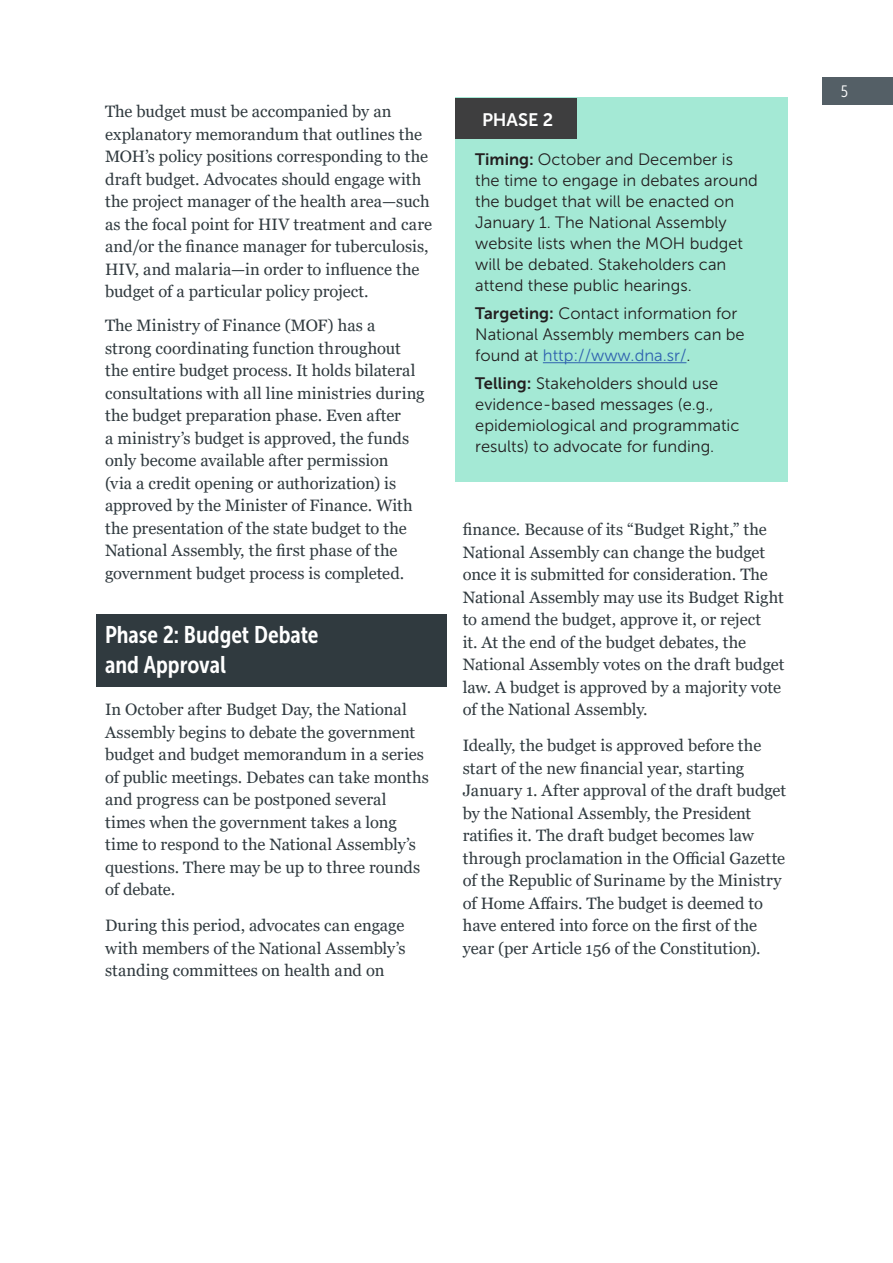
<style>
.page{position:relative;width:893px;height:1263px;background:#fff}
.page>*{position:absolute;margin:0;border:0;box-sizing:border-box;transform-origin:0 0}
.t1{font:24px/30px "Museo Sans Cond 700";color:#fff}
.t2{font:18px "Museo Sans 700";letter-spacing:-.005em;color:#fff}
.Body{font:16.5px/22.5px "Georgia";color:#303a3f}
.Box_text_dark{font:16.5px/21px "Museo Sans 300";color:#231f20}
.t3{font:16.5px "Museo Sans Cond 300";color:#fff}
.s1{font-family:"Museo Sans 700"}
.s2{color:#3063af}
</style>
<div class="page">
<div style="left:96px;top:614px;width:351px;height:72px;background:#303a3f"></div>
<div style="left:455px;top:97px;width:333px;height:385px;background:#a4e9d5"></div>
<hr style="left:543px;top:362px;width:143px;height:1px;background:#3063af">
<div style="left:455px;top:99px;width:121px;height:40px;background:#3e3e3f"></div>
<div style="left:823px;top:78px;width:70px;height:27px;background:#545f66"></div>
<p class="Body" style="left:105px;top:101px;width:329px">The budget must be accompanied by an explanatory memorandum that outlines the MOH’s policy positions corresponding to the draft budget. Advocates should engage with the project manager of the health area—such as the focal point for HIV treatment and care and/or the finance manager for tuberculosis, HIV, and malaria—in order to influence the budget of a particular policy project.</p>
<p class="Body" style="left:105px;top:315px;width:321px">The Ministry of Finance (MOF) has a strong coordinating function throughout the entire budget process. It holds bilateral consultations with all line ministries during the budget preparation phase. Even after<br>a ministry’s budget is approved, the funds only become available after permission<br>(via a credit opening or authorization) is approved by the Minister of Finance. With the presentation of the state budget to the National Assembly, the first phase of the government budget process is completed.</p>
<h1 class="t1" style="left:105px;top:619px;width:215px">Phase 2: Budget Debate and Approval</h1>
<p class="Body" style="left:105px;top:699px;width:325px">In October after Budget Day, the National Assembly begins to debate the government budget and budget memorandum in a series of public meetings. Debates can take months and progress can be postponed several times when the government takes a long time to respond to the National Assembly’s questions. There may be up to three rounds of debate.</p>
<p class="Body" style="left:105px;top:915px;width:302px;text-align:justify">During this period, advocates can engage with members of the National Assembly’s standing committees on health and on</p>
<p class="t2" style="left:482px;top:109px;width:73px">PHASE 2</p>
<p class="Box_text_dark" style="left:475px;top:149px;width:284px"><span class="s1">Timing:</span> October and December is the time to engage in debates around the budget that will be enacted on January 1. The National Assembly website lists when the MOH budget will be debated. Stakeholders can attend these public hearings.</p>
<p class="Box_text_dark" style="left:475px;top:303px;width:271px"><span class="s1">Targeting:</span> Contact information for<br>National Assembly members can be found at <span class="s2">http://www.dna.sr/</span>.</p>
<p class="Box_text_dark" style="left:475px;top:373px;width:266px"><span class="s1">Telling:</span> Stakeholders should use evidence-based messages (e.g., epidemiological and programmatic results) to advocate for funding.</p>
<p class="Body" style="left:463px;top:518px;width:323px">finance. Because of its “Budget Right,” the National Assembly can change the budget once it is submitted for consideration. The National Assembly may use its Budget Right to amend the budget, approve it, or reject<br>it. At the end of the budget debates, the National Assembly votes on the draft budget law. A budget is approved by a majority vote of the National Assembly.</p>
<p class="Body" style="left:463px;top:734px;width:325px">Ideally, the budget is approved before the start of the new financial year, starting January 1. After approval of the draft budget by the National Assembly, the President ratifies it. The draft budget becomes law through proclamation in the Official Gazette of the Republic of Suriname by the Ministry of Home Affairs. The budget is deemed to have entered into force on the first of the year (per Article 156 of the Constitution).</p>
<p class="t3" style="left:841px;top:83px;width:9px">5</p>
</div>
